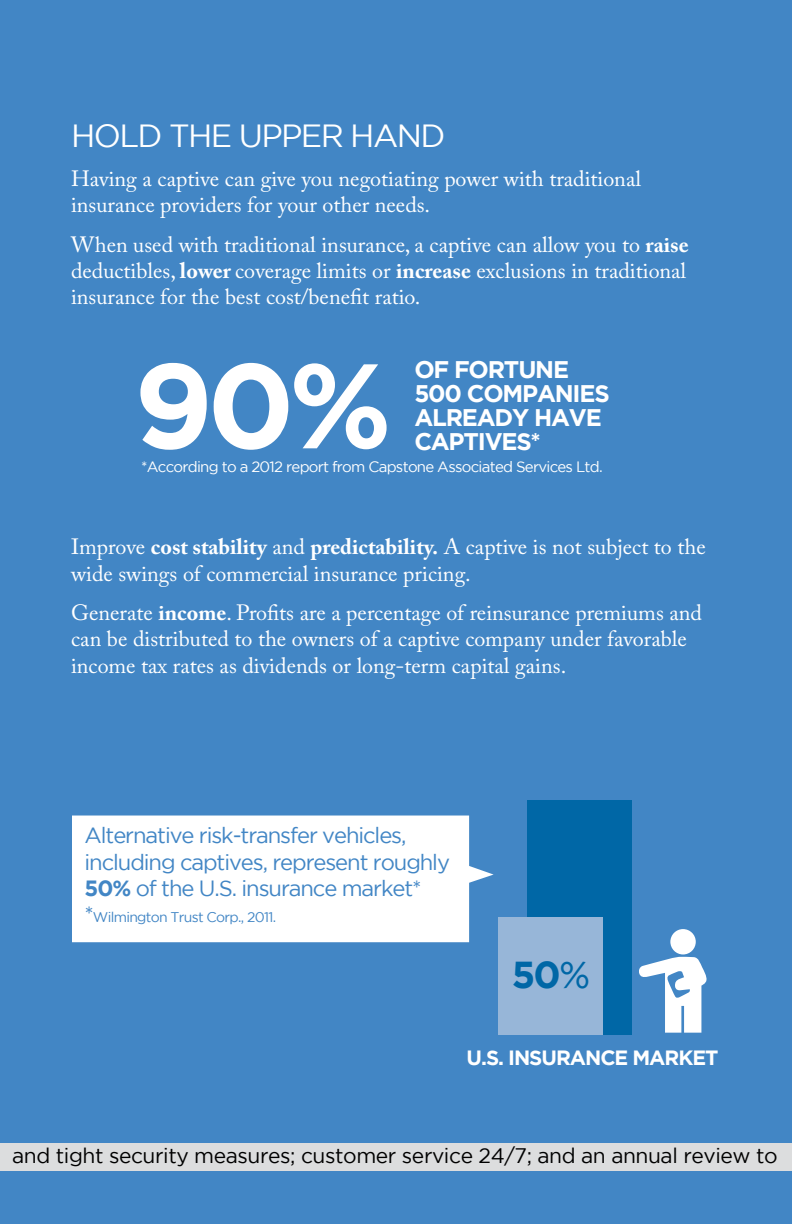
<style>
.page{position:relative;width:792px;height:1224px;background:#4286c5}
.page>*{position:absolute;margin:0;border:0;box-sizing:border-box;transform-origin:0 0}
.t1{font:700 120px "Gotham";color:#fff}
.t2{font:700 37.4px "Gotham";color:#0067a6}
.t3{font:32px "Gotham";letter-spacing:-.05em;color:#fff}
.t4{font:700 24px/24px "Gotham";letter-spacing:-.05em;color:#fff}
.t5{font:22px/26.4px "Adobe Caslon Pro";color:#fff}
.t6{font:22px/26.4px "Gotham";letter-spacing:-.05em;color:#4286c5}
.t7{font:21px "Gotham";letter-spacing:-.02em;color:#000}
.t8{font:700 20.6px "Gotham";letter-spacing:-.05em;color:#fff}
.t9{font:15px "Gotham";letter-spacing:-.05em;color:#fff}
.t10{font:14px "Gotham";letter-spacing:-.05em;color:#4286c5}
.s1{font-weight:700}
.s2{font-size:22px}
.s3{font-weight:400}
</style>
<div class="page">
<div style="left:0;top:1143px;width:792px;height:28px;background:#dcddde"></div>
<div style="left:527px;top:800px;width:105px;height:234px;background:#0067a6"></div>
<div style="left:498px;top:917px;width:105px;height:117px;background:#97b6d8"></div>
<div style="left:670px;top:929px;width:26px;height:25px;background:#fff;border-radius:50%"></div>
<svg style="left:639px;top:957px;width:68px;height:76px"></svg>
<div style="left:72px;top:816px;width:422px;height:126px;background:#fff"></div>
<h3 class="t3" style="left:71px;top:118px;width:376px">HOLD THE UPPER HAND</h3>
<p class="t5" style="left:71px;top:165px;width:572px">Having a captive can give you negotiating power with traditional insurance providers for your other needs.</p>
<p class="t5" style="left:71px;top:231px;width:619px;text-align:justify">When used with traditional insurance, a captive can allow you to <span class="s1">raise </span>deductibles, <span class="s1">lower</span> coverage limits or <span class="s1">increase</span> exclusions in traditional insurance for the best cost/benefit ratio.</p>
<p class="t4" style="left:414px;top:357px;width:197px">OF FORTUNE<br>500 COMPANIES<br>ALREADY HAVE<br>CAPTIVES*</p>
<h1 class="t1" style="left:134px;top:336px;width:260px">90%</h1>
<p class="t9" style="left:141px;top:458px;width:463px">*According to a 2012 report from Capstone Associated Services Ltd.</p>
<p class="t5" style="left:71px;top:533px;width:636px">Improve <span class="s1">cost stability</span> and <span class="s1">predictability.</span> A captive is not subject to the wide swings of commercial insurance pricing.</p>
<p class="t5" style="left:71px;top:599px;width:632px">Generate <span class="s1">income</span>. Profits are a percentage of reinsurance premiums and can be distributed to the owners of a captive company under favorable income tax rates as dividends or long-term capital gains.</p>
<p class="t6" style="left:85px;top:822px;width:367px">Alternative risk-transfer vehicles, including captives, represent roughly<br><span class="s1">50%</span> of the U.S. insurance market*</p>
<p class="t10" style="left:85px;top:910px;width:193px"><span class="s2">*</span>Wilmington Trust Corp., 2011.</p>
<h2 class="t2" style="left:512px;top:954px;width:80px">50<span class="s3">%</span></h2>
<p class="t8" style="left:467px;top:1046px;width:253px">U.S. INSURANCE MARKET</p>
<p class="t7" style="left:12px;top:1144px;width:767px">and tight security measures; customer service 24/7; and an annual review to</p>
</div>
